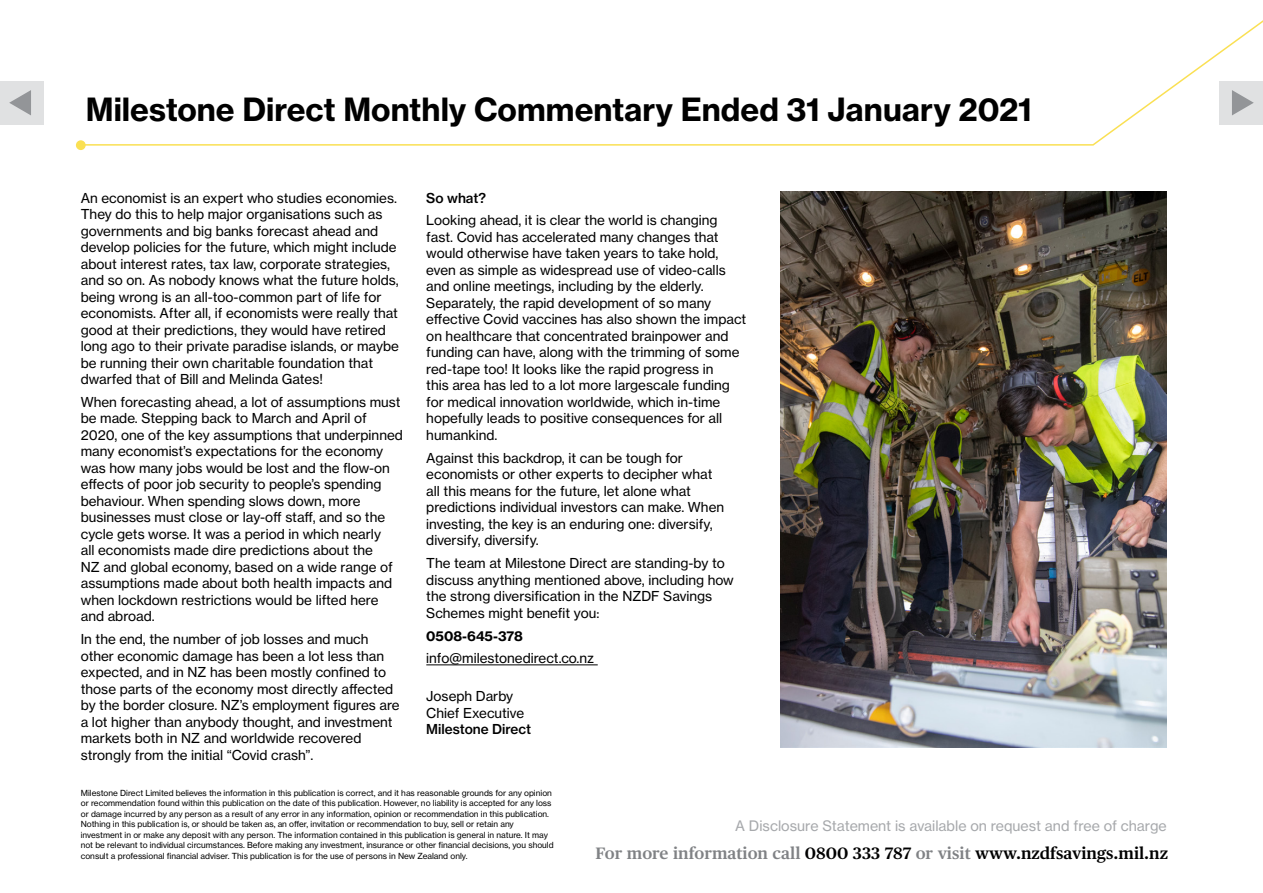
<style>
.page{position:relative;width:1263px;height:893px;background:#fff}
.page>*{position:absolute;margin:0;border:0;box-sizing:border-box;transform-origin:0 0}
.t1{font:700 31.5px "Haas Grot Text 75";color:#000}
.t2{font:600 16.5px "Publico Text";color:#000}
.t3{font:14.25px "Haas Grot Text 55 Roman";color:#a7a9ac}
.t4{font:13.5px/16.5px "Haas Grot Text 55 Roman";color:#000}
.t5{font:500 13.5px "Haas Grot Text 65";color:#000}
.t6{font:700 13.5px "Haas Grot Text 75";color:#000}
.t7{font:8.25px/10.5px "Haas Grot Text 55 Roman";color:#000}
.s1{color:#808285}
</style>
<div class="page">
<div style="left:0;top:81px;width:43px;height:43px;background:#e0e1e2"></div>
<svg style="left:9px;top:90px;width:22px;height:25px"></svg>
<div style="left:76px;top:140px;width:10px;height:10px;background:#fae053;border-radius:50%"></div>
<svg style="left:79px;top:20px;width:1184px;height:126px"></svg>
<img style="left:780px;top:192px;width:387px;height:555px">
<hr style="left:426px;top:664px;width:172px;height:1px;background:#000">
<h1 class="t1" style="left:86px;top:90px;width:948px">Milestone Direct Monthly Commentary Ended 31 January 2021</h1>
<p class="t4" style="left:81px;top:189px;width:320px">An economist is an expert who studies economies.<br>They do this to help major organisations such as governments and big banks forecast ahead and develop policies for the future, which might include about interest rates, tax law, corporate strategies, and so on. As nobody knows what the future holds, being wrong is an all-too-common part of life for economists. After all, if economists were really that good at their predictions, they would have retired long ago to their private paradise islands, or maybe be running their own charitable foundation that dwarfed that of Bill and Melinda Gates!</p>
<p class="t4" style="left:81px;top:394px;width:324px">When forecasting ahead, a lot of assumptions must be made. Stepping back to March and April of 2020, one of the key assumptions that underpinned many economist’s expectations for the economy was how many jobs would be lost and the flow-on effects of poor job security to people’s spending behaviour. When spending slows down, more businesses must close or lay-off staff, and so the cycle gets worse. It was a period in which nearly<br>all economists made dire predictions about the<br>NZ and global economy, based on a wide range of assumptions made about both health impacts and when lockdown restrictions would be lifted here and abroad.</p>
<p class="t4" style="left:81px;top:631px;width:320px">In the end, the number of job losses and much other economic damage has been a lot less than expected, and in NZ has been mostly confined to those parts of the economy most directly affected by the border closure. NZ’s employment figures are a lot higher than anybody thought, and investment markets both in NZ and worldwide recovered strongly from the initial “Covid crash”.</p>
<p class="t5" style="left:426px;top:189px;width:61px">So what?</p>
<p class="t4" style="left:426px;top:212px;width:321px">Looking ahead, it is clear the world is changing fast. Covid has accelerated many changes that would otherwise have taken years to take hold, even as simple as widespread use of video-calls and online meetings, including by the elderly.<br>Separately, the rapid development of so many effective Covid vaccines has also shown the impact on healthcare that concentrated brainpower and funding can have, along with the trimming of some red-tape too! It looks like the rapid progress in<br>this area has led to a lot more largescale funding for medical innovation worldwide, which in-time hopefully leads to positive consequences for all humankind.</p>
<p class="t4" style="left:426px;top:450px;width:299px">Against this backdrop, it can be tough for economists or other experts to decipher what all this means for the future, let alone what predictions individual investors can make. When investing, the key is an enduring one: diversify, diversify, diversify.</p>
<p class="t4" style="left:426px;top:555px;width:309px">The team at Milestone Direct are standing-by to discuss anything mentioned above, including how the strong diversification in the NZDF Savings Schemes might benefit you:</p>
<p class="t6" style="left:426px;top:627px;width:98px">0508-645-378</p>
<p class="t4" style="left:426px;top:650px;width:169px">info@milestonedirect.co.nz</p>
<p class="t4" style="left:426px;top:688px;width:99px">Joseph Darby<br>Chief Executive</p>
<p class="t5" style="left:426px;top:721px;width:106px">Milestone Direct</p>
<p class="t7" style="left:81px;top:788px;width:474px">Milestone Direct Limited believes the information in this publication is correct, and it has reasonable grounds for any opinion or recommendation found within this publication on the date of this publication. However, no liability is accepted for any loss or damage incurred by any person as a result of any error in any information, opinion or recommendation in this publication.<br>Nothing in this publication is, or should be taken as, an offer, invitation or recommendation to buy, sell or retain any investment in or make any deposit with any person. The information contained in this publication is general in nature. It may not be relevant to individual circumstances. Before making any investment, insurance or other financial decisions, you should consult a professional financial adviser. This publication is for the use of persons in New Zealand only.</p>
<p class="t3" style="left:735px;top:817px;width:433px">A Disclosure Statement is available on request and free of charge</p>
<p class="t2" style="left:595px;top:844px;width:574px"><span class="s1">For more information call</span> 0800 333 787 <span class="s1">or visit</span> www.nzdfsavings.mil.nz</p>
</div>
